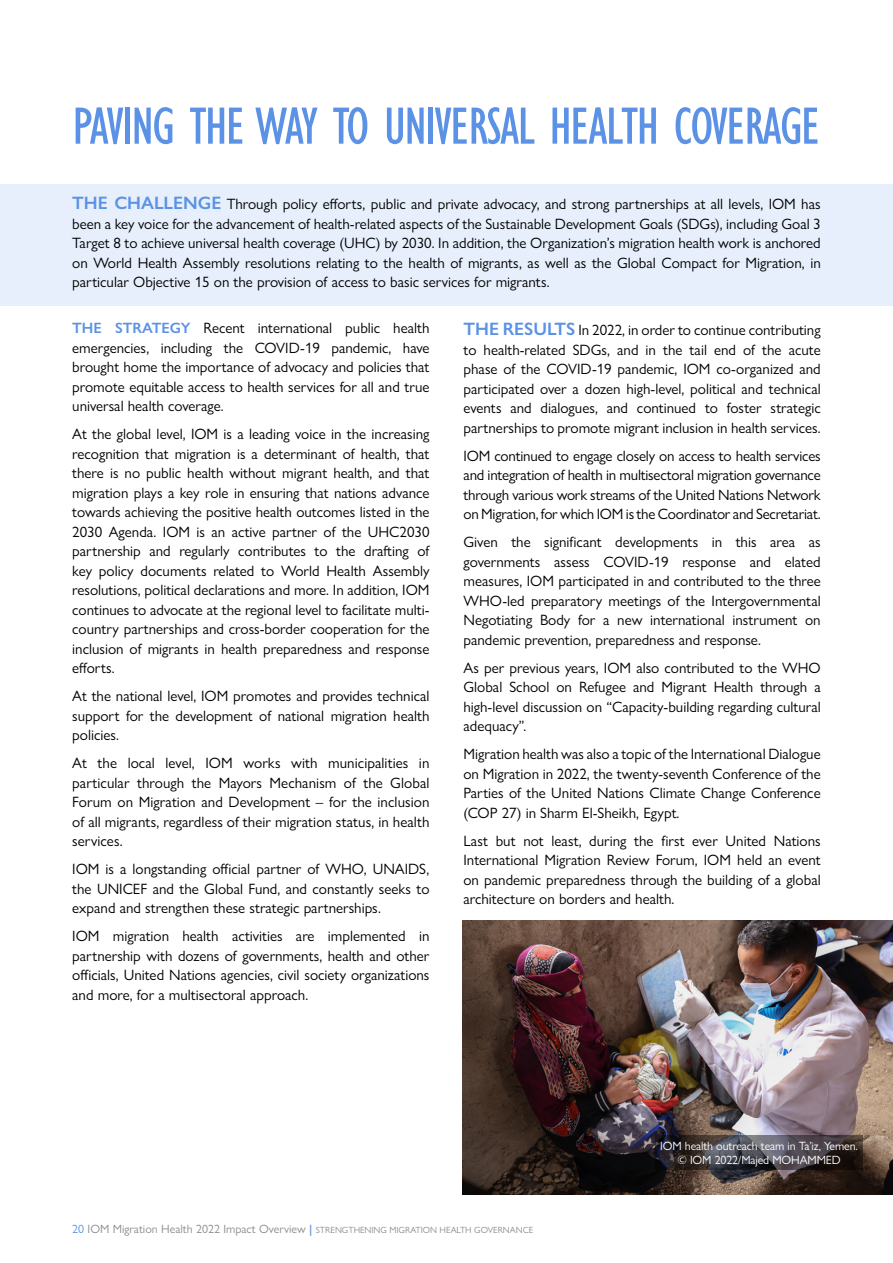
<style>
.page{position:relative;width:893px;height:1263px;background:#fff}
.page>*{position:absolute;margin:0;border:0;box-sizing:border-box;transform-origin:0 0}
.t1{font:condensed 54px "Gill Sans";letter-spacing:-.03em;color:#5b92e5}
.t2{font:15px/19.5px "Gill Sans Nova";color:#000;text-align:justify}
.t3{font:12px/14.4px "Gill Sans Nova";letter-spacing:-.01em;color:#fff;text-align:center}
.t4{font:9px "Gill Sans Nova";color:#898d92}
.s1{font-weight:600;font-size:18px;color:#5b92e5}
.s2{font-weight:600;color:#5b92e5}
.s3{font-size:12px;color:#5b92e5}
.s4{font-size:12px}
.s5{font-weight:600;font-size:12px;color:#5b92e5}
</style>
<div class="page">
<div style="left:0;top:184px;width:893px;height:121px;background:#e6effb"></div>
<img style="left:462px;top:921px;width:431px;height:274px">
<svg style="left:655px;top:1135px;width:208px;height:34px;background:#3e393e"></svg>
<h1 class="t1" style="left:72px;top:94px;width:750px">PAVING THE WAY TO UNIVERSAL HEALTH COVERAGE</h1>
<p class="t2" style="left:72px;top:194px;width:750px"><span class="s1">THE CHALLENGE</span> Through policy efforts, public and private advocacy, and strong partnerships at all levels, IOM has been a key voice for the advancement of health-related aspects of the Sustainable Development Goals (SDGs), including Goal 3<br>Target 8 to achieve universal health coverage (UHC) by 2030. In addition, the Organization’s migration health work is anchored on World Health Assembly resolutions relating to the health of migrants, as well as the Global Compact for Migration, in particular Objective 15 on the provision of access to basic services for migrants.</p>
<p class="t2" style="left:72px;top:318px;width:359px"><span class="s2">THE STRATEGY</span> Recent international public health emergencies, including the COVID-19 pandemic, have brought home the importance of advocacy and policies that promote equitable access to health services for all and true universal health coverage.</p>
<p class="t2" style="left:72px;top:424px;width:359px">At the global level, IOM is a leading voice in the increasing recognition that migration is a determinant of health, that there is no public health without migrant health, and that migration plays a key role in ensuring that nations advance towards achieving the positive health outcomes listed in the 2030 Agenda. IOM is an active partner of the UHC2030 partnership and regularly contributes to the drafting of key policy documents related to World Health Assembly resolutions, political declarations and more. In addition, IOM continues to advocate at the regional level to facilitate multi&shy;country partnerships and cross-border cooperation for the inclusion of migrants in health preparedness and response efforts.</p>
<p class="t2" style="left:72px;top:686px;width:359px">At the national level, IOM promotes and provides technical support for the development of national migration health policies.</p>
<p class="t2" style="left:72px;top:753px;width:359px">At the local level, IOM works with municipalities in particular through the Mayors Mechanism of the Global Forum on Migration and Development – for the inclusion of all migrants, regardless of their migration status, in health services.</p>
<p class="t2" style="left:72px;top:859px;width:359px">IOM is a longstanding official partner of WHO, UNAIDS, the UNICEF and the Global Fund, and constantly seeks to expand and strengthen these strategic partnerships.</p>
<p class="t2" style="left:72px;top:926px;width:359px">IOM migration health activities are implemented in partnership with dozens of governments, health and other officials, United Nations agencies, civil society organizations and more, for a multisectoral approach.</p>
<p class="t2" style="left:463px;top:320px;width:359px"><span class="s1">THE RESULTS</span> In 2022, in order to continue contributing to health-related SDGs, and in the tail end of the acute phase of the COVID-19 pandemic, IOM co-organized and participated over a dozen high-level, political and technical events and dialogues, and continued to foster strategic partnerships to promote migrant inclusion in health services.</p>
<p class="t2" style="left:463px;top:446px;width:359px">IOM continued to engage closely on access to health services and integration of health in multisectoral migration governance through various work streams of the United Nations Network on Migration, for which IOM is the Coordinator and Secretariat.</p>
<p class="t2" style="left:463px;top:532px;width:359px">Given the significant developments in this area as governments assess COVID-19 response and elated measures, IOM participated in and contributed to the three WHO-led preparatory meetings of the Intergovernmental Negotiating Body for a new international instrument on pandemic prevention, preparedness and response.</p>
<p class="t2" style="left:463px;top:658px;width:359px">As per previous years, IOM also contributed to the WHO Global School on Refugee and Migrant Health through a high-level discussion on “Capacity-building regarding cultural adequacy”.</p>
<p class="t2" style="left:463px;top:744px;width:359px">Migration health was also a topic of the International Dialogue on Migration in 2022, the twenty-seventh Conference of the Parties of the United Nations Climate Change Conference (COP 27) in Sharm El-Sheikh, Egypt.</p>
<p class="t2" style="left:463px;top:831px;width:359px">Last but not least, during the first ever United Nations International Migration Review Forum, IOM held an event on pandemic preparedness through the building of a global architecture on borders and health.</p>
<p class="t4" style="left:72px;top:1225px;width:463px"><span class="s3">20</span> <span class="s4">IOM Migration Health 2022 Impact Overview</span> <span class="s5">|</span> STRENGTHENING MIGRATION HEALTH GOVERNANCE</p>
<p class="t3" style="left:660px;top:1138px;width:199px">IOM health outreach team in Ta’iz, Yemen. © IOM 2022/Majed MOHAMMED</p>
</div>
